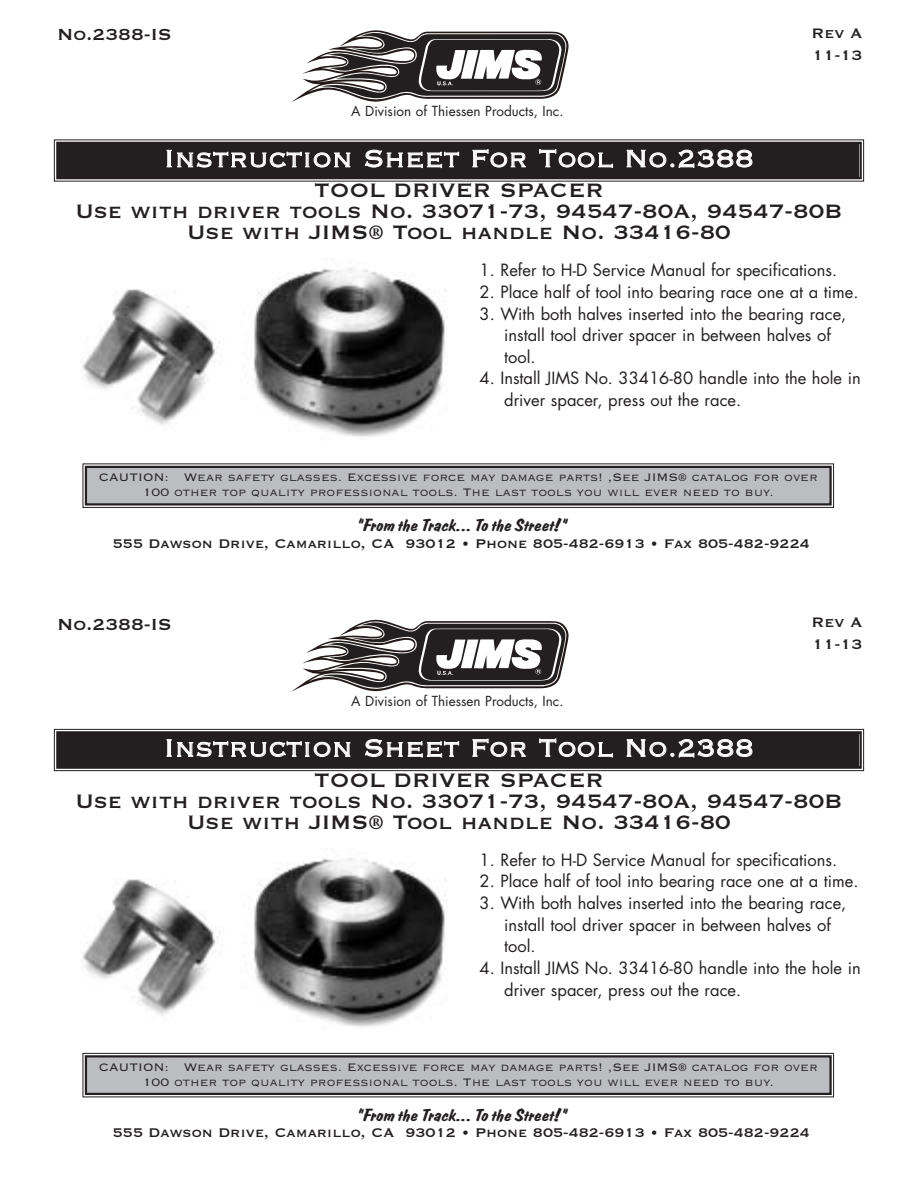
<style>
.page{position:relative;width:918px;height:1188px;background:#fff}
.page>*{position:absolute;margin:0;border:0;box-sizing:border-box;transform-origin:0 0}
.t1{font:31.5px "Copperplate Thirty Two BC";color:#fff}
.t2{font:25.5px/21px "Copperplate Thirty One BC";color:#231f20;text-align:center}
.t3{font:21px "Copperplate Thirty One BC";color:#231f20}
.t4{font:18px "Carpens";color:#231f20}
.t5{font:18px/21.6px "Copperplate Thirty One BC";color:#231f20}
.t6{font:16.5px/21.6px "Futura";color:#231f20}
.t7{font:16.5px "Copperplate Thirty One BC";color:#231f20}
.t8{font:14.25px/14.9px "Copperplate Thirty Two BC";color:#231f20;text-align:center}
.t9{font:13.5px "Futura";color:#231f20}
</style>
<div class="page">
<div style="left:58px;top:144px;width:802px;height:33px;background:#231f20"></div>
<div style="left:56px;top:142px;width:806px;height:37px;border:2px solid #231f20"></div>
<img style="left:82px;top:268px;width:363px;height:169px">
<div style="left:87px;top:468px;width:742px;height:35px;background:#bcbdc0"></div>
<div style="left:83px;top:464px;width:751px;height:44px;border:1px solid #231f20"></div>
<div style="left:85px;top:466px;width:747px;height:40px;border:2px solid #231f20"></div>
<svg style="left:292px;top:30px;width:277px;height:72px"></svg>
<div style="left:58px;top:734px;width:802px;height:33px;background:#231f20"></div>
<div style="left:54px;top:729px;width:810px;height:42px;border:1px solid #231f20"></div>
<div style="left:56px;top:731px;width:806px;height:38px;border:2px solid #231f20"></div>
<img style="left:82px;top:858px;width:363px;height:169px">
<div style="left:87px;top:1058px;width:742px;height:35px;background:#bcbdc0"></div>
<div style="left:83px;top:1053px;width:751px;height:44px;border:1px solid #231f20"></div>
<div style="left:85px;top:1055px;width:747px;height:40px;border:2px solid #231f20"></div>
<svg style="left:291px;top:619px;width:278px;height:73px"></svg>
<p class="t3" style="left:57px;top:21px;width:116px">No.2388-IS</p>
<p class="t9" style="left:351px;top:105px;width:214px">A Division of Thiessen Products, Inc.</p>
<p class="t5" style="left:811px;top:21px;width:53px">Rev A<br>11-13</p>
<h1 class="t1" style="left:164px;top:138px;width:592px">Instruction Sheet For Tool No.2388</h1>
<h2 class="t2" style="left:75px;top:178px;width:769px">TOOL DRIVER SPACER<br>Use with driver tools No. 33071-73, 94547-80A, 94547-80B<br>Use with JIMS® Tool handle No. 33416-80</h2>
<p class="t6" style="left:480px;top:261px;width:359px">1. Refer to H-D Service Manual for specifications.</p>
<p class="t6" style="left:480px;top:282px;width:380px">2. Place half of tool into bearing race one at a time.</p>
<p class="t6" style="left:504px;top:304px;width:344px;text-indent:-25px">3. With both halves inserted into the bearing race, install tool driver spacer in between halves of tool.</p>
<p class="t6" style="left:504px;top:369px;width:358px;text-indent:-25px">4. Install JIMS No. 33416-80 handle into the hole in driver spacer, press out the race.</p>
<p class="t8" style="left:99px;top:469px;width:720px">CAUTION: Wear safety glasses. Excessive force may damage parts! ,See JIMS® catalog for over<br>100 other top quality professional tools. The last tools you will ever need to buy.</p>
<p class="t4" style="left:356px;top:519px;width:212px">“From the Track... To the Street!”</p>
<p class="t7" style="left:113px;top:532px;width:698px">555 Dawson Drive, Camarillo, CA 93012 • Phone 805-482-6913 • Fax 805-482-9224</p>
<p class="t3" style="left:57px;top:610px;width:116px">No.2388-IS</p>
<p class="t9" style="left:351px;top:695px;width:214px">A Division of Thiessen Products, Inc.</p>
<p class="t5" style="left:811px;top:610px;width:53px">Rev A<br>11-13</p>
<h1 class="t1" style="left:164px;top:727px;width:592px">Instruction Sheet For Tool No.2388</h1>
<h2 class="t2" style="left:75px;top:768px;width:769px">TOOL DRIVER SPACER<br>Use with driver tools No. 33071-73, 94547-80A, 94547-80B<br>Use with JIMS® Tool handle No. 33416-80</h2>
<p class="t6" style="left:480px;top:850px;width:359px">1. Refer to H-D Service Manual for specifications.</p>
<p class="t6" style="left:480px;top:872px;width:380px">2. Place half of tool into bearing race one at a time.</p>
<p class="t6" style="left:504px;top:894px;width:344px;text-indent:-25px">3. With both halves inserted into the bearing race, install tool driver spacer in between halves of tool.</p>
<p class="t6" style="left:504px;top:959px;width:358px;text-indent:-25px">4. Install JIMS No. 33416-80 handle into the hole in driver spacer, press out the race.</p>
<p class="t8" style="left:99px;top:1059px;width:720px">CAUTION: Wear safety glasses. Excessive force may damage parts! ,See JIMS® catalog for over<br>100 other top quality professional tools. The last tools you will ever need to buy.</p>
<p class="t4" style="left:356px;top:1109px;width:212px">“From the Track... To the Street!”</p>
<p class="t7" style="left:113px;top:1122px;width:698px">555 Dawson Drive, Camarillo, CA 93012 • Phone 805-482-6913 • Fax 805-482-9224</p>
</div>
